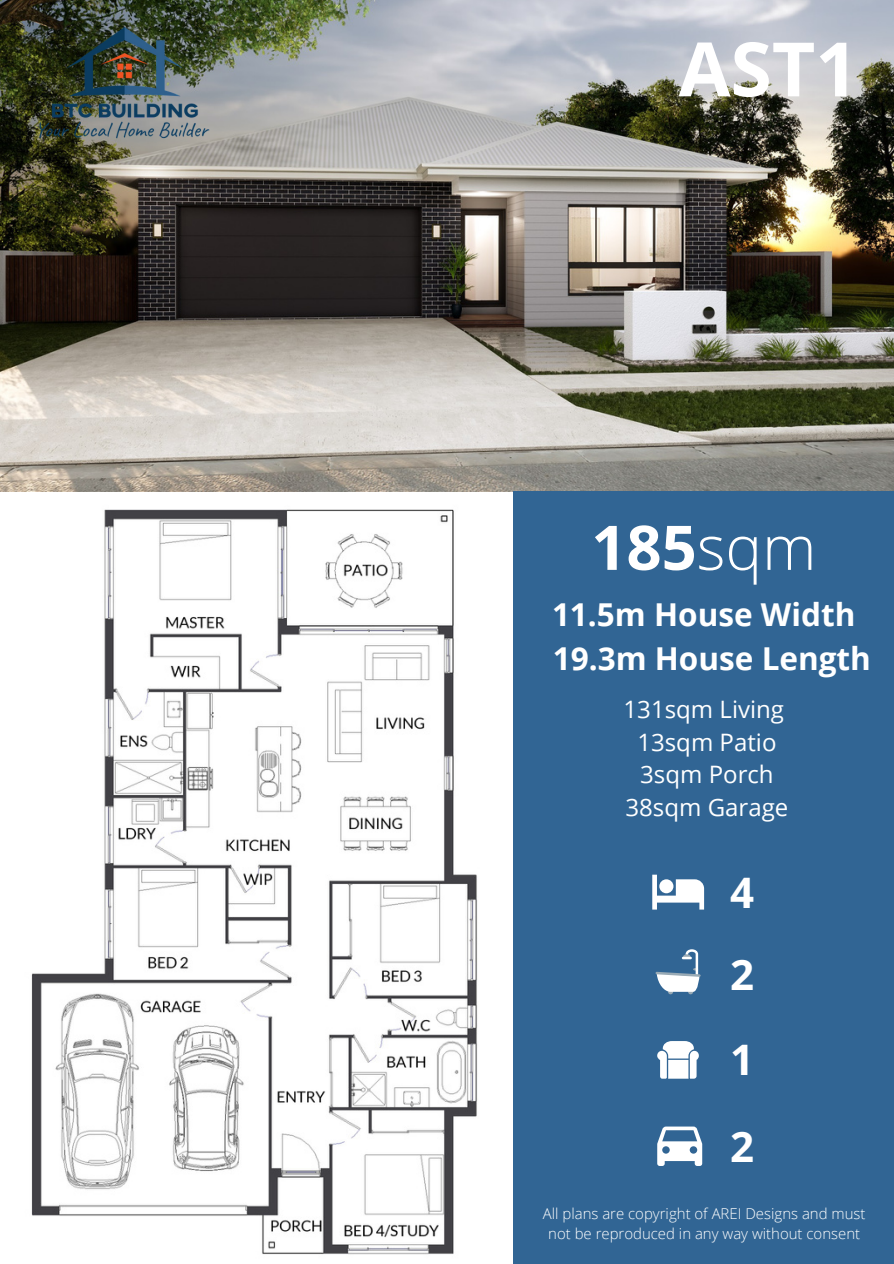
<style>
.page{position:relative;width:894px;height:1264px;background:#fff}
.page>*{position:absolute;margin:0;border:0;box-sizing:border-box;transform-origin:0 0}
.t1{font:700 75px "Open Sans";color:#fff}
.t2{font:700 61.5px "Open Sans";color:#fff}
.t3{font:700 42px "Open Sans";color:#fff}
.t4{font:700 31.5px "Open Sans";color:#fff}
.t5{font:24px "Open Sans";color:#fff}
.t6{font:300 15px/20.2px "Open Sans";color:#fff;text-align:center}
.s1{font-weight:300}
</style>
<div class="page">
<img style="left:0;top:0;width:893px;height:491px">
<div style="left:513px;top:491px;width:380px;height:772px;background:#316594"></div>
<img style="left:19px;top:0;width:211px;height:169px">
<img style="left:31px;top:509px;width:447px;height:746px">
<svg style="left:652px;top:874px;width:52px;height:35px"></svg>
<svg style="left:655px;top:949px;width:45px;height:45px"></svg>
<svg style="left:657px;top:1041px;width:41px;height:37px;background:#d1dde7"></svg>
<svg style="left:657px;top:1126px;width:45px;height:39px"></svg>
<p class="t1" style="left:678px;top:16px;width:181px">AST1</p>
<p class="t2" style="left:591px;top:504px;width:226px">185<span class="s1">sqm</span></p>
<p class="t4" style="left:552px;top:592px;width:305px">11.5m House Width</p>
<p class="t4" style="left:552px;top:636px;width:320px">19.3m House Length</p>
<p class="t5" style="left:623px;top:692px;width:162px">131sqm Living</p>
<p class="t5" style="left:637px;top:724px;width:141px">13sqm Patio</p>
<p class="t5" style="left:640px;top:757px;width:135px">3sqm Porch</p>
<p class="t5" style="left:625px;top:790px;width:164px">38sqm Garage</p>
<p class="t3" style="left:730px;top:863px;width:25px">4</p>
<p class="t3" style="left:730px;top:945px;width:25px">2</p>
<p class="t3" style="left:730px;top:1030px;width:25px">1</p>
<p class="t3" style="left:730px;top:1117px;width:25px">2</p>
<p class="t6" style="left:542px;top:1203px;width:324px">All plans are copyright of AREI Designs and must not be reproduced in any way without consent</p>
</div>
